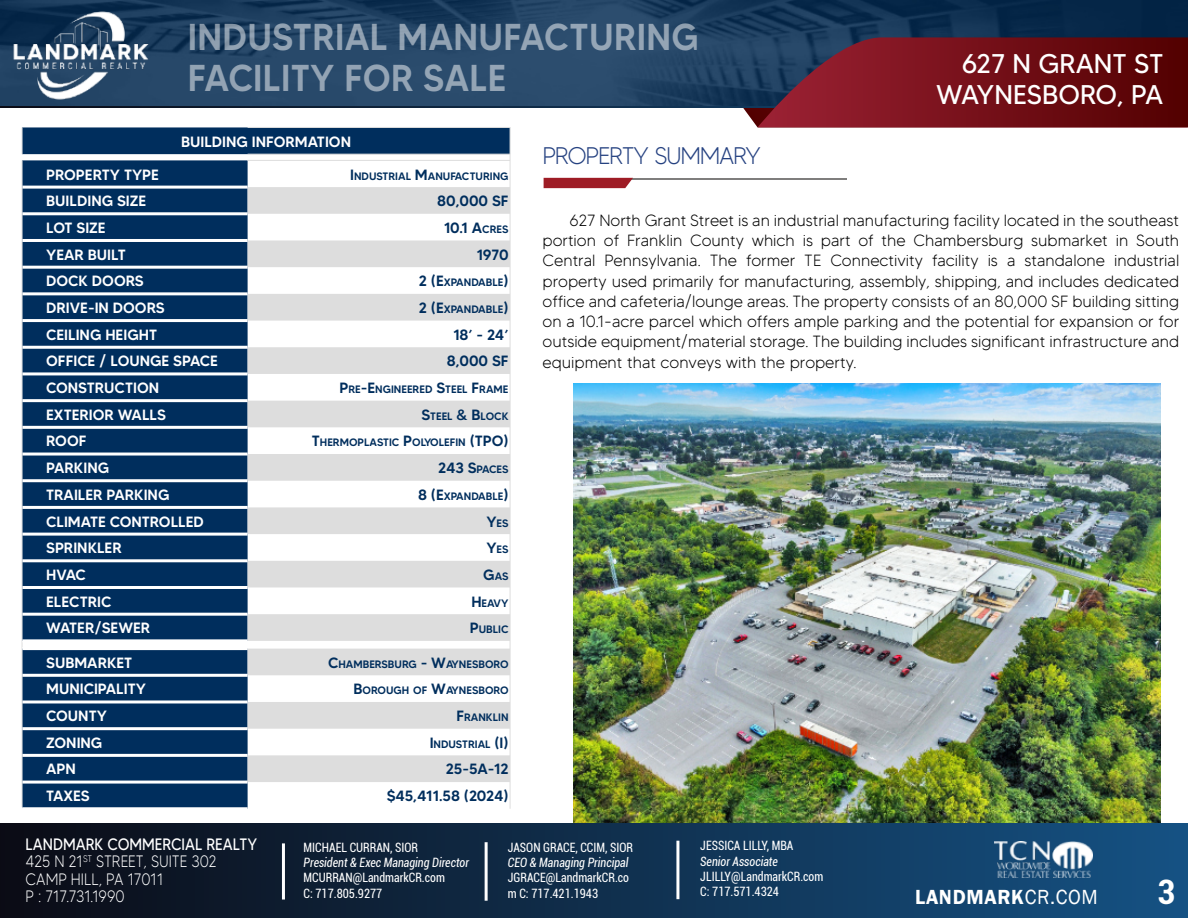
<style>
.page{position:relative;width:1188px;height:918px;background:#fff}
.page>*{position:absolute;margin:0;border:0;box-sizing:border-box;transform-origin:0 0}
.t1{font:500 37.35px/40.3px "MADETOMMY";letter-spacing:.01em;color:rgb(255 255 255/.5);scale:.95 1}
.t2{font:700 condensed 33.75px "Roboto";color:#fff}
.t3{font:27px/31.5px "MADETOMMY";color:#fff;text-align:right}
.t4{font:300 24px "MADETOMMY";letter-spacing:-.055em;color:#264281}
.t5{font:600 21px "Franklin Gothic";letter-spacing:.035em;color:#fff;scale:.96 1}
.t6{font:300 16.5px/17.5px "MADETOMMY";color:#fff;scale:.9 1}
.t7{font:300 16.2px/20.2px "MADETOMMY";color:#000;text-align:justify}
.t8{font:500 14.85px "MADETOMMY";color:#fff}
.t9{font:500 14.85px "MADETOMMY";letter-spacing:-.01em;color:#002e5d}
.t10{font:condensed 12.9px/15.1px "Roboto";color:#fff;scale:.92 1}
.t11{font:italic condensed 12.9px "Roboto";color:#fff;scale:.92 1}
.t12{font:500 10.8px "MADETOMMY";color:#002e5d}
.s1{font-size:14.85px}
.s2{font-size:10.8px}
.s3{font-weight:400}
</style>
<div class="page">
<img style="left:574px;top:383px;width:586px;height:440px">
<hr style="left:630px;top:178px;width:217px;height:1px;background:#7f7e7d">
<svg style="left:544px;top:178px;width:89px;height:10px"></svg>
<div style="left:0;top:823px;width:1188px;height:95px;background:linear-gradient(to right,#0b0b15,#155284)"></div>
<img style="left:994px;top:841px;width:98px;height:37px">
<svg style="left:0;top:0;width:1188px;height:108px;background:#1e3e5f"></svg>
<svg style="left:758px;top:37px;width:430px;height:90px;background:#6a141f"></svg>
<img style="left:13px;top:10px;width:137px;height:90px">
<hr style="left:282px;top:845px;width:3px;height:53px;background:#fff">
<hr style="left:485px;top:844px;width:3px;height:55px;background:#fff">
<hr style="left:676px;top:842px;width:3px;height:56px;background:#fff">
<svg style="left:22px;top:127px;width:488px;height:682px;background:#1e4670"></svg>
<svg style="left:248px;top:187px;width:262px;height:595px;fill:#ddd"></svg>
<hr style="left:510px;top:127px;width:1px;height:682px;background:#ddd">
<svg style="left:22px;top:127px;width:1px;height:27px"></svg>
<hr style="left:22px;top:160px;width:1px;height:647px;background:#ddd">
<hr style="left:22px;top:186px;width:226px;height:3px;background:#fff">
<hr style="left:22px;top:212px;width:226px;height:3px;background:#fff">
<hr style="left:22px;top:239px;width:226px;height:3px;background:#fff">
<hr style="left:22px;top:266px;width:226px;height:3px;background:#fff">
<hr style="left:22px;top:292px;width:226px;height:3px;background:#fff">
<hr style="left:22px;top:319px;width:226px;height:3px;background:#fff">
<hr style="left:22px;top:346px;width:226px;height:3px;background:#fff">
<hr style="left:22px;top:372px;width:226px;height:3px;background:#fff">
<hr style="left:22px;top:399px;width:226px;height:3px;background:#fff">
<hr style="left:22px;top:426px;width:226px;height:3px;background:#fff">
<hr style="left:22px;top:453px;width:226px;height:3px;background:#fff">
<hr style="left:22px;top:479px;width:226px;height:3px;background:#fff">
<hr style="left:22px;top:506px;width:226px;height:3px;background:#fff">
<hr style="left:22px;top:533px;width:226px;height:3px;background:#fff">
<hr style="left:22px;top:559px;width:226px;height:3px;background:#fff">
<hr style="left:22px;top:586px;width:226px;height:3px;background:#fff">
<hr style="left:22px;top:613px;width:226px;height:3px;background:#fff">
<hr style="left:22px;top:639px;width:226px;height:3px;background:#fff">
<hr style="left:22px;top:647px;width:226px;height:3px;background:#fff">
<hr style="left:22px;top:674px;width:226px;height:3px;background:#fff">
<hr style="left:22px;top:700px;width:226px;height:3px;background:#fff">
<hr style="left:22px;top:727px;width:226px;height:3px;background:#fff">
<hr style="left:22px;top:754px;width:226px;height:3px;background:#fff">
<hr style="left:22px;top:781px;width:226px;height:3px;background:#fff">
<hr style="left:22px;top:807px;width:226px;height:3px;background:#fff">
<hr style="left:248px;top:127px;width:262px;height:1px;background:#ddd">
<hr style="left:248px;top:154px;width:262px;height:1px;background:#ddd">
<hr style="left:248px;top:160px;width:262px;height:1px;background:#ddd">
<h1 class="t1" style="left:188px;top:21px;width:539px">INDUSTRIAL MANUFACTURING<br>FACILITY FOR SALE</h1>
<p class="t8" style="left:181px;top:136px;width:172px">BUILDING INFORMATION</p>
<h3 class="t4" style="left:543px;top:147px;width:220px">PROPERTY SUMMARY</h3>
<h3 class="t3" style="left:936px;top:50px;width:229px">627 N GRANT ST<br>WAYNESBORO, PA</h3>
<p class="t8" style="left:46px;top:169px;width:114px">PROPERTY TYPE</p>
<p class="t12" style="left:350px;top:172px;width:160px"><span class="s1">I</span>NDUSTRIAL <span class="s1">M</span>ANUFACTURING</p>
<p class="t8" style="left:46px;top:196px;width:101px">BUILDING SIZE</p>
<p class="t9" style="left:437px;top:196px;width:73px">80,000 SF</p>
<p class="t8" style="left:46px;top:223px;width:61px">LOT SIZE</p>
<p class="t9" style="left:444px;top:223px;width:66px">10.1 A<span class="s2">CRES</span></p>
<p class="t8" style="left:46px;top:249px;width:81px">YEAR BUILT</p>
<p class="t9" style="left:477px;top:249px;width:33px">1970</p>
<p class="t8" style="left:46px;top:276px;width:99px">DOCK DOORS</p>
<p class="t12" style="left:419px;top:279px;width:91px"><span class="s1">2 (E</span>XPANDABLE<span class="s1">)</span></p>
<p class="t8" style="left:46px;top:303px;width:120px">DRIVE-IN DOORS</p>
<p class="t12" style="left:419px;top:305px;width:91px"><span class="s1">2 (E</span>XPANDABLE<span class="s1">)</span></p>
<p class="t8" style="left:46px;top:329px;width:112px">CEILING HEIGHT</p>
<p class="t9" style="left:453px;top:329px;width:57px">18’ - 24’</p>
<p class="t8" style="left:46px;top:356px;width:173px">OFFICE / LOUNGE SPACE</p>
<p class="t9" style="left:447px;top:356px;width:63px">8,000 SF</p>
<p class="t8" style="left:46px;top:383px;width:114px">CONSTRUCTION</p>
<p class="t12" style="left:339px;top:386px;width:171px"><span class="s1">P</span>RE<span class="s1">-E</span>NGINEERED <span class="s1">S</span>TEEL <span class="s1">F</span>RAME</p>
<p class="t8" style="left:46px;top:409px;width:121px">EXTERIOR WALLS</p>
<p class="t12" style="left:421px;top:412px;width:89px"><span class="s1">S</span>TEEL <span class="s1">&amp; B</span>LOCK</p>
<p class="t8" style="left:46px;top:436px;width:42px">ROOF</p>
<p class="t12" style="left:312px;top:439px;width:198px"><span class="s1">T</span>HERMOPLASTIC <span class="s1">P</span>OLYOLEFIN <span class="s1">(TPO)</span></p>
<p class="t8" style="left:46px;top:463px;width:64px">PARKING</p>
<p class="t12" style="left:438px;top:466px;width:72px"><span class="s1">243 S</span>PACES</p>
<p class="t8" style="left:46px;top:489px;width:125px">TRAILER PARKING</p>
<p class="t12" style="left:418px;top:492px;width:92px"><span class="s1">8 (E</span>XPANDABLE<span class="s1">)</span></p>
<p class="t8" style="left:46px;top:516px;width:159px">CLIMATE CONTROLLED</p>
<p class="t12" style="left:486px;top:519px;width:24px"><span class="s1">Y</span>ES</p>
<p class="t8" style="left:46px;top:543px;width:77px">SPRINKLER</p>
<p class="t12" style="left:486px;top:546px;width:24px"><span class="s1">Y</span>ES</p>
<p class="t8" style="left:46px;top:570px;width:41px">HVAC</p>
<p class="t12" style="left:483px;top:572px;width:27px"><span class="s1">G</span>AS</p>
<p class="t8" style="left:46px;top:596px;width:67px">ELECTRIC</p>
<p class="t12" style="left:471px;top:599px;width:39px"><span class="s1">H</span>EAVY</p>
<p class="t8" style="left:46px;top:623px;width:106px">WATER/SEWER</p>
<p class="t12" style="left:470px;top:626px;width:40px"><span class="s1">P</span>UBLIC</p>
<p class="t8" style="left:46px;top:657px;width:88px">SUBMARKET</p>
<p class="t12" style="left:328px;top:660px;width:182px"><span class="s1">C</span>HAMBERSBURG <span class="s1">- W</span>AYNESBORO</p>
<p class="t8" style="left:46px;top:684px;width:101px">MUNICIPALITY</p>
<p class="t12" style="left:354px;top:687px;width:157px"><span class="s1">B</span>OROUGH OF <span class="s1">W</span>AYNESBORO</p>
<p class="t8" style="left:46px;top:711px;width:62px">COUNTY</p>
<p class="t12" style="left:456px;top:714px;width:54px"><span class="s1">F</span>RANKLIN</p>
<p class="t8" style="left:46px;top:737px;width:58px">ZONING</p>
<p class="t12" style="left:430px;top:740px;width:80px"><span class="s1">I</span>NDUSTRIAL <span class="s1">(I)</span></p>
<p class="t8" style="left:46px;top:764px;width:31px">APN</p>
<p class="t9" style="left:446px;top:764px;width:64px">25-5A-12</p>
<p class="t8" style="left:46px;top:791px;width:45px">TAXES</p>
<p class="t9" style="left:387px;top:791px;width:123px">$45,411.58 (2024)</p>
<p class="t7" style="left:543px;top:212px;width:638px;text-indent:27px">627 North Grant Street is an industrial manufacturing facility located in the southeast portion of Franklin County which is part of the Chambersburg submarket in South Central Pennsylvania. The former TE Connectivity facility is a standalone industrial property used primarily for manufacturing, assembly, shipping, and includes dedicated office and cafeteria/lounge areas. The property consists of an 80,000 SF building sitting on a 10.1-acre parcel which offers ample parking and the potential for expansion or for outside equipment/material storage. The building includes significant infrastructure and equipment that conveys with the property.</p>
<p class="t6" style="left:26px;top:837px;width:259px"><span class="s3">LANDMARK COMMERCIAL REALTY<br></span>425 N 21<sup>ST</sup> STREET, SUITE 302<br>CAMP HILL, PA 17011<br>P : 717.731.1990</p>
<p class="t10" style="left:304px;top:841px;width:126px">MICHAEL CURRAN, SIOR</p>
<p class="t11" style="left:304px;top:858px;width:181px">President &amp; Exec Managing Director</p>
<p class="t10" style="left:304px;top:872px;width:155px">MCURRAN@LandmarkCR.com<br>C: 717.805.9277</p>
<p class="t10" style="left:508px;top:841px;width:138px">JASON GRACE, CCIM, SIOR</p>
<p class="t11" style="left:508px;top:858px;width:133px">CEO &amp; Managing Principal</p>
<p class="t10" style="left:508px;top:872px;width:133px">JGRACE@LandmarkCR.co m C: 717.421.1943</p>
<p class="t10" style="left:700px;top:840px;width:103px">JESSICA LILLY, MBA</p>
<p class="t11" style="left:700px;top:856px;width:86px">Senior Associate</p>
<p class="t10" style="left:700px;top:870px;width:135px">JLILLY@LandmarkCR.com<br>C: 717.571.4324</p>
<p class="t5" style="left:915px;top:889px;width:192px">LANDMARK<span class="s3">CR.COM</span></p>
<h2 class="t2" style="left:1158px;top:878px;width:19px">3</h2>
</div>
